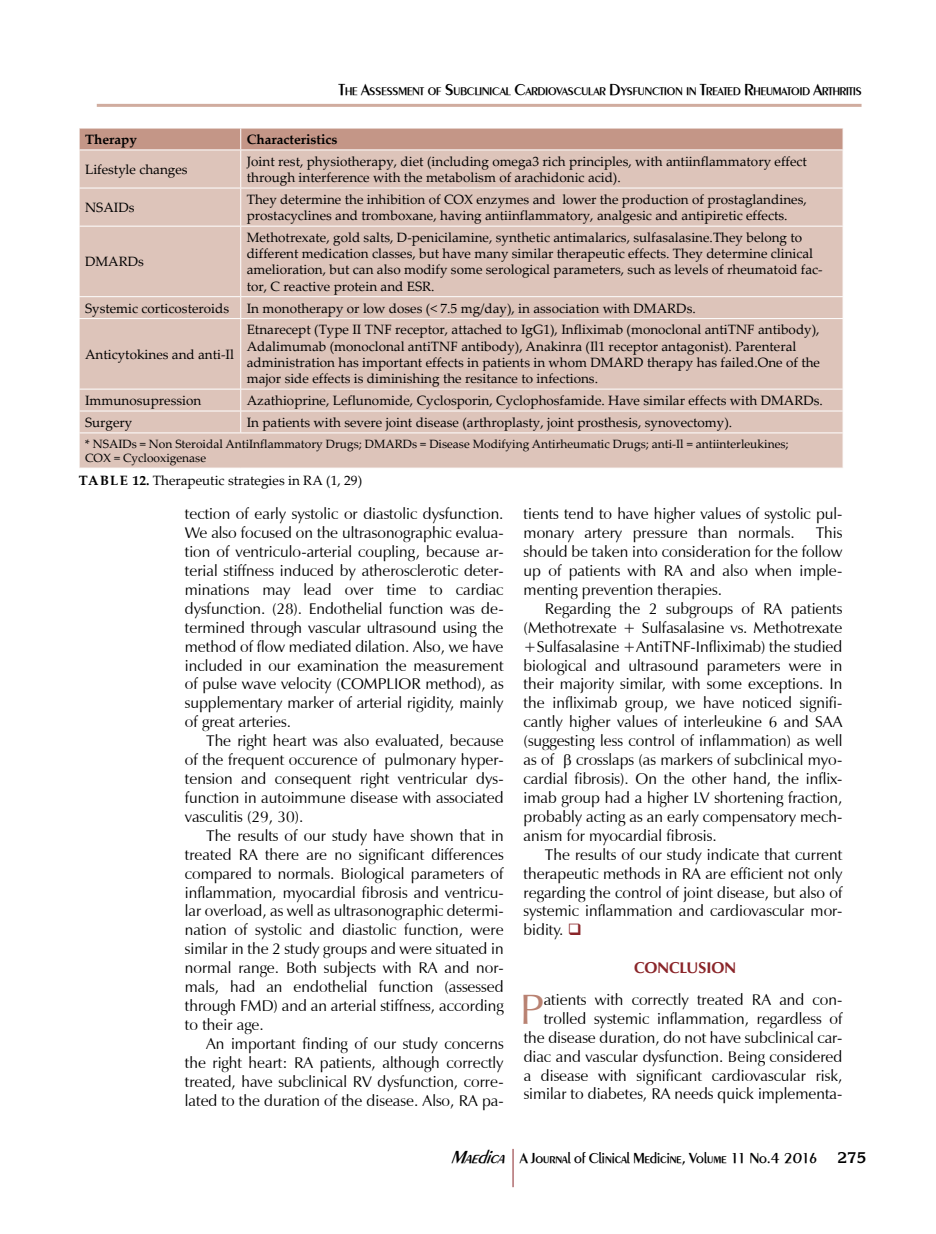
<style>
.page{position:relative;width:936px;height:1234px;background:#fff}
.page>*{position:absolute;margin:0;border:0;box-sizing:border-box;transform-origin:0 0}
.t1{font:43.35px "Z Humanist Normal";color:#b98272}
.t2{font:15.75px/18.9px "Z Humanist Normal";color:#000;text-align:justify}
.t3{font:700 15.75px "Z Humanist";color:#8a2529}
.t4{font:500 15px "Peinaud";color:#000}
.t5{font:700 15px "Korina";color:#000}
.t6{font:13.5px/16.2px "Palatino Linotype";color:#000}
.t7{font:700 13.5px "Palatino Linotype";color:#000}
.t8{font:12px/14.4px "Palatino Linotype";color:#000}
.t9{font:500 11.55px "Peinaud";color:#000}
.s1{font-size:16.5px}
.s2{font-weight:700}
.s3{color:#8a2529}
.s4{font-style:italic;font-size:18px}
</style>
<div class="page">
<hr style="left:97px;top:104px;width:764px;height:3px;background:#d0ac9f">
<hr style="left:512px;top:1148px;width:1px;height:38px;background:#8a2529">
<div style="left:80px;top:150px;width:762px;height:317px;background:#ddc4ba"></div>
<hr style="left:240px;top:150px;width:1px;height:38px;background:#fff">
<hr style="left:79px;top:188px;width:162px;height:1px;background:#fff">
<hr style="left:241px;top:188px;width:602px;height:1px;background:#fff">
<hr style="left:240px;top:188px;width:1px;height:38px;background:#fff">
<hr style="left:79px;top:226px;width:162px;height:1px;background:#fff">
<hr style="left:241px;top:226px;width:602px;height:1px;background:#fff">
<hr style="left:240px;top:226px;width:1px;height:70px;background:#fff">
<hr style="left:79px;top:296px;width:162px;height:1px;background:#fff">
<svg style="left:79px;top:297px;width:1px;height:21px"></svg>
<hr style="left:241px;top:296px;width:602px;height:1px;background:#fff">
<svg style="left:240px;top:297px;width:1px;height:21px"></svg>
<svg style="left:842px;top:297px;width:1px;height:21px"></svg>
<hr style="left:79px;top:318px;width:162px;height:1px;background:#fff">
<hr style="left:241px;top:318px;width:602px;height:1px;background:#fff">
<hr style="left:240px;top:319px;width:1px;height:69px;background:#fff">
<hr style="left:79px;top:388px;width:162px;height:1px;background:#fff">
<hr style="left:241px;top:388px;width:602px;height:1px;background:#fff">
<hr style="left:79px;top:410px;width:162px;height:1px;background:#fff">
<svg style="left:79px;top:389px;width:1px;height:43px"></svg>
<hr style="left:241px;top:410px;width:602px;height:1px;background:#fff">
<svg style="left:240px;top:389px;width:1px;height:43px"></svg>
<svg style="left:842px;top:389px;width:1px;height:43px"></svg>
<hr style="left:79px;top:432px;width:162px;height:1px;background:#fff">
<hr style="left:241px;top:432px;width:602px;height:1px;background:#fff">
<div style="left:79px;top:128px;width:764px;height:21px;background:#c49687"></div>
<p class="t9" style="left:339px;top:84px;width:524px"><span class="s1">T</span>HE <span class="s1">A</span>SSESSMENT OF <span class="s1">S</span>UBCLINICAL <span class="s1">C</span>ARDIOVASCULAR <span class="s1">D</span>YSFUNCTION IN <span class="s1">T</span>REATED <span class="s1">R</span>HEUMATOID <span class="s1">A</span>RTHRITIS</p>
<p class="t7" style="left:85px;top:134px;width:53px">Therapy</p>
<p class="t7" style="left:247px;top:134px;width:92px">Characteristics</p>
<p class="t6" style="left:85px;top:163px;width:104px">Lifestyle changes</p>
<p class="t6" style="left:247px;top:155px;width:561px">Joint rest, physiotherapy, diet (including omega3 rich principles, with antiinflammatory effect through interference with the metabolism of arachidonic acid).</p>
<p class="t6" style="left:85px;top:201px;width:51px">NSAIDs</p>
<p class="t6" style="left:247px;top:193px;width:561px">They determine the inhibition of COX enzymes and lower the production of prostaglandines, prostacyclines and tromboxane, having antiinflammatory, analgesic and antipiretic effects.</p>
<p class="t6" style="left:85px;top:255px;width:60px">DMARDs</p>
<p class="t6" style="left:247px;top:231px;width:577px">Methotrexate, gold salts, D-penicilamine, synthetic antimalarics, sulfasalasine.They belong to different medication classes, but have many similar therapeutic effects. They determine clinical amelioration, but can also modify some serological parameters, such as levels of rheumatoid fac&shy;tor, C reactive protein and ESR.</p>
<p class="t6" style="left:85px;top:301px;width:145px">Systemic corticosteroids</p>
<p class="t6" style="left:247px;top:301px;width:450px">In monotherapy or low doses (&lt; 7.5 mg/day), in association with DMARDs.</p>
<p class="t6" style="left:85px;top:347px;width:150px">Anticytokines and anti-Il</p>
<p class="t6" style="left:247px;top:323px;width:575px">Etnarecept (Type II TNF receptor, attached to IgG1), Infliximab (monoclonal antiTNF antibody), Adalimumab (monoclonal antiTNF antibody), Anakinra (Il1 receptor antagonist). Parenteral administration has important effects in patients in whom DMARD therapy has failed.One of the major side effects is diminishing the resitance to infections.</p>
<p class="t6" style="left:85px;top:394px;width:118px">Immunosupression</p>
<p class="t6" style="left:247px;top:394px;width:577px">Azathioprine, Leflunomide, Cyclosporin, Cyclophosfamide. Have similar effects with DMARDs.</p>
<p class="t6" style="left:85px;top:416px;width:49px">Surgery</p>
<p class="t6" style="left:247px;top:416px;width:487px">In patients with severe joint disease (arthroplasty, joint prosthesis, synovectomy).</p>
<p class="t8" style="left:85px;top:438px;width:705px">* NSAIDs = Non Steroidal AntiInflammatory Drugs; DMARDs = Disease Modifying Antirheumatic Drugs; anti-Il = antiinterleukines;<br>COX = Cyclooxigenase</p>
<p class="t6" style="left:79px;top:473px;width:285px"><span class="s2">TABLE 12.</span> Therapeutic strategies in RA (1, 29)</p>
<p class="t2" style="left:185px;top:506px;width:320px">tection of early systolic or diastolic dysfunction.<br>We also focused on the ultrasonographic evalua&shy;tion of ventriculo-arterial coupling, because ar&shy;terial stiffness induced by atherosclerotic deter&shy;minations may lead over time to cardiac dysfunction. (28). Endothelial function was de&shy;termined through vascular ultrasound using the method of flow mediated dilation. Also, we have included in our examination the measurement of pulse wave velocity (COMPLIOR method), as supplementary marker of arterial rigidity, mainly of great arteries.</p>
<p class="t2" style="left:185px;top:732px;width:320px;text-indent:21px">The right heart was also evaluated, because of the frequent occurence of pulmonary hyper&shy;tension and consequent right ventricular dys&shy;function in autoimmune disease with associated vasculitis (29, 30).</p>
<p class="t2" style="left:185px;top:827px;width:320px;text-indent:21px">The results of our study have shown that in treated RA there are no significant differences compared to normals. Biological parameters of inflammation, myocardial fibrosis and ventricu&shy;lar overload, as well as ultrasonographic determi&shy;nation of systolic and diastolic function, were similar in the 2 study groups and were situated in normal range. Both subjects with RA and nor&shy;mals, had an endothelial function (assessed through FMD) and an arterial stiffness, according to their age.</p>
<p class="t2" style="left:185px;top:1035px;width:320px;text-indent:21px">An important finding of our study concerns the right heart: RA patients, although correctly treated, have subclinical RV dysfunction, corre&shy;lated to the duration of the disease. Also, RA pa-</p>
<p class="t2" style="left:523px;top:506px;width:320px">tients tend to have higher values of systolic pul&shy;monary artery pressure than normals.</p>
<p class="t2" style="left:523px;top:524px;width:320px;text-indent:292px">This should be taken into consideration for the follow up of patients with RA and also when imple&shy;menting prevention therapies.</p>
<p class="t2" style="left:523px;top:600px;width:320px;text-indent:21px">Regarding the 2 subgroups of RA patients (Methotrexate + Sulfasalasine vs. Methotrexate +Sulfasalasine +AntiTNF-Infliximab) the studied biological and ultrasound parameters were in their majority similar, with some exceptions. In the infliximab group, we have noticed signifi&shy;cantly higher values of interleukine 6 and SAA (suggesting less control of inflammation) as well as of</p>
<p class="t2" style="left:523px;top:751px;width:320px;text-indent:53px">crosslaps (as markers of subclinical myo&shy;cardial fibrosis). On the other hand, the inflix&shy;imab group had a higher LV shortening fraction, probably acting as an early compensatory mech&shy;anism for myocardial fibrosis.</p>
<p class="t2" style="left:523px;top:846px;width:320px;text-indent:21px">The results of our study indicate that current therapeutic methods in RA are efficient not only regarding the control of joint disease, but also of systemic inflammation and cardiovascular mor&shy;bidity. <span class="s3">❑</span></p>
<p class="t3" style="left:634px;top:961px;width:103px">CONCLUSION</p>
<h1 class="t1" style="left:520px;top:990px;width:25px">P</h1>
<p class="t2" style="left:523px;top:991px;width:320px;text-align:right">atients with correctly treated RA and con&shy;trolled systemic inflammation, regardless of the disease duration, do not have subclinical car&shy;diac and vascular dysfunction. Being considered a disease with significant cardiovascular risk, similar to diabetes, RA needs quick implementa-</p>
<p class="t4" style="left:451px;top:1148px;width:368px"><span class="s4">Maedica</span> A Journal of Clinical Medicine, Volume 11 No.4 2016</p>
<p class="t5" style="left:837px;top:1148px;width:30px">275</p>
</div>
